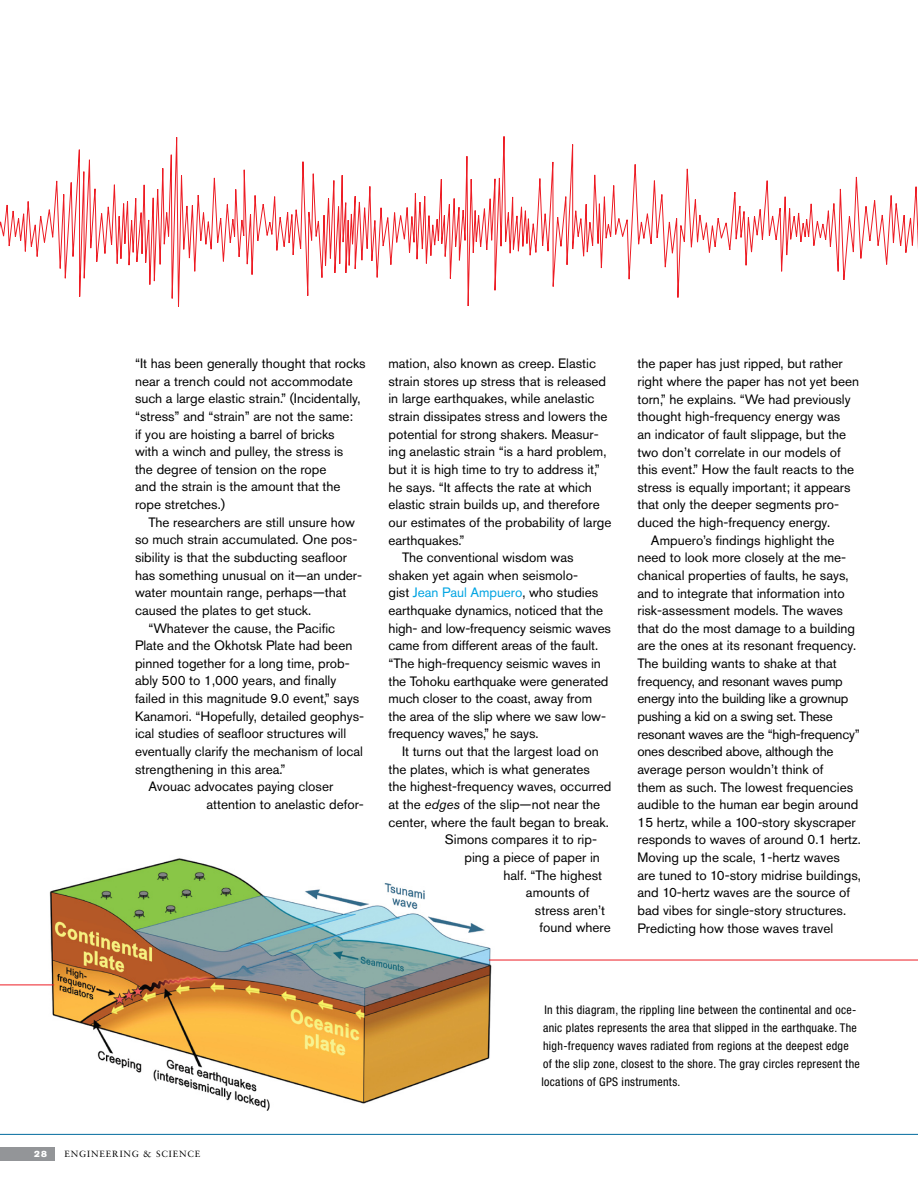
<style>
.page{position:relative;width:918px;height:1188px;background:#fff}
.page>*{position:absolute;margin:0;border:0;box-sizing:border-box;transform-origin:0 0}
.t1{font:13.5px/17.7px "Akzidenz Grotesk Pro";color:#000}
.t2{font:13.5px "Akzidenz Grotesk Pro";letter-spacing:-.02em;color:#000}
.t3{font:condensed 12px/18px "Helvetica Neue";letter-spacing:.025em;color:#000}
.t4{font:9px "Sabon LT Std";letter-spacing:.1em;color:#000}
.t5{font:9px "Akzidenz Grotesk Pro Super";color:#fff}
.s1{color:#00a4e2}
.s2{font-style:italic}
</style>
<div class="page">
<img style="left:41px;top:858px;width:458px;height:253px">
<div style="left:0;top:1147px;width:54px;height:14px;background:#939598"></div>
<hr style="left:0;top:1134px;width:918px;height:1px;background:#006a9e">
<hr style="left:0;top:985px;width:54px;height:1px;background:#ed1c24">
<hr style="left:489px;top:960px;width:429px;height:1px;background:#ed1c24">
<svg style="left:0;top:136px;width:918px;height:171px"></svg>
<p class="t1" style="left:135px;top:354px;width:232px">“It has been generally thought that rocks near a trench could not accommodate such a large elastic strain.” (Incidentally, “stress” and “strain” are not the same:<br>if you are hoisting a barrel of bricks<br>with a winch and pulley, the stress is<br>the degree of tension on the rope<br>and the strain is the amount that the rope stretches.)</p>
<p class="t1" style="left:148px;top:513px;width:208px">The researchers are still unsure how</p>
<p class="t1" style="left:135px;top:531px;width:224px">so much strain accumulated. One pos-</p>
<p class="t1" style="left:135px;top:548px;width:214px">sibility is that the subducting seafloor</p>
<p class="t1" style="left:135px;top:566px;width:229px">has something unusual on it—an under-</p>
<p class="t1" style="left:135px;top:584px;width:213px">water mountain range, perhaps—that</p>
<p class="t1" style="left:135px;top:601px;width:178px">caused the plates to get stuck.</p>
<p class="t1" style="left:148px;top:619px;width:188px">“Whatever the cause, the Pacific</p>
<p class="t1" style="left:135px;top:637px;width:219px">Plate and the Okhotsk Plate had been</p>
<p class="t1" style="left:135px;top:654px;width:216px">pinned together for a long time, prob-</p>
<p class="t1" style="left:135px;top:672px;width:203px">ably 500 to 1,000 years, and finally</p>
<p class="t1" style="left:135px;top:689px;width:226px">failed in this magnitude 9.0 event,” says</p>
<p class="t1" style="left:135px;top:707px;width:231px">Kanamori. “Hopefully, detailed geophys-</p>
<p class="t1" style="left:135px;top:725px;width:213px">ical studies of seafloor structures will</p>
<p class="t1" style="left:135px;top:742px;width:230px">eventually clarify the mechanism of local</p>
<p class="t1" style="left:135px;top:760px;width:152px">strengthening in this area.”</p>
<p class="t1" style="left:148px;top:778px;width:186px">Avouac advocates paying closer</p>
<p class="t1" style="left:206px;top:795px;width:159px">attention to anelastic defor-</p>
<p class="t1" style="left:389px;top:355px;width:209px">mation, also known as creep. Elastic</p>
<p class="t1" style="left:389px;top:372px;width:219px">strain stores up stress that is released</p>
<p class="t1" style="left:389px;top:390px;width:208px">in large earthquakes, while anelastic</p>
<p class="t1" style="left:389px;top:407px;width:221px">strain dissipates stress and lowers the</p>
<p class="t1" style="left:389px;top:425px;width:212px">potential for strong shakers. Measur-</p>
<p class="t1" style="left:389px;top:443px;width:219px">ing anelastic strain “is a hard problem,</p>
<p class="t1" style="left:389px;top:460px;width:213px">but it is high time to try to address it,”</p>
<p class="t1" style="left:389px;top:478px;width:205px">he says. “It affects the rate at which</p>
<p class="t1" style="left:389px;top:496px;width:213px">elastic strain builds up, and therefore</p>
<p class="t1" style="left:389px;top:513px;width:225px">our estimates of the probability of large</p>
<p class="t1" style="left:389px;top:531px;width:77px">earthquakes.”</p>
<p class="t1" style="left:402px;top:549px;width:173px">The conventional wisdom was</p>
<p class="t1" style="left:389px;top:566px;width:191px">shaken yet again when seismolo-</p>
<p class="t1" style="left:389px;top:584px;width:211px">gist <span class="s1">Jean Paul Ampuero</span>, who studies</p>
<p class="t1" style="left:389px;top:601px;width:216px">earthquake dynamics, noticed that the</p>
<p class="t1" style="left:389px;top:619px;width:224px">high- and low-frequency seismic waves</p>
<p class="t1" style="left:389px;top:637px;width:211px">came from different areas of the fault.</p>
<p class="t1" style="left:389px;top:654px;width:214px">“The high-frequency seismic waves in</p>
<p class="t1" style="left:389px;top:672px;width:222px">the Tohoku earthquake were generated</p>
<p class="t1" style="left:389px;top:690px;width:205px">much closer to the coast, away from</p>
<p class="t1" style="left:389px;top:707px;width:219px">the area of the slip where we saw low-</p>
<p class="t1" style="left:389px;top:725px;width:152px">frequency waves,” he says.</p>
<p class="t1" style="left:402px;top:742px;width:198px">It turns out that the largest load on</p>
<p class="t1" style="left:389px;top:760px;width:203px">the plates, which is what generates</p>
<p class="t1" style="left:389px;top:778px;width:224px">the highest-frequency waves, occurred</p>
<p class="t1" style="left:389px;top:795px;width:213px">at the <span class="s2">edges</span> of the slip—not near the</p>
<p class="t1" style="left:389px;top:813px;width:222px">center, where the fault began to break.</p>
<p class="t1" style="left:445px;top:831px;width:154px">Simons compares it to rip-</p>
<p class="t1" style="left:464px;top:848px;width:137px">ping a piece of paper in</p>
<p class="t1" style="left:503px;top:866px;width:100px">half. “The highest</p>
<p class="t1" style="left:526px;top:884px;width:65px">amounts of</p>
<p class="t1" style="left:535px;top:901px;width:72px">stress aren’t</p>
<p class="t1" style="left:539px;top:919px;width:73px">found where</p>
<p class="t1" style="left:637px;top:355px;width:207px">the paper has just ripped, but rather</p>
<p class="t1" style="left:637px;top:372px;width:223px">right where the paper has not yet been</p>
<p class="t1" style="left:637px;top:390px;width:215px">torn,” he explains. “We had previously</p>
<p class="t1" style="left:637px;top:408px;width:204px">thought high-frequency energy was</p>
<p class="t1" style="left:637px;top:425px;width:210px">an indicator of fault slippage, but the</p>
<p class="t1" style="left:637px;top:443px;width:205px">two don’t correlate in our models of</p>
<p class="t1" style="left:637px;top:461px;width:218px">this event.” How the fault reacts to the</p>
<p class="t1" style="left:637px;top:478px;width:215px">stress is equally important; it appears</p>
<p class="t1" style="left:637px;top:496px;width:203px">that only the deeper segments pro-</p>
<p class="t1" style="left:637px;top:513px;width:194px">duced the high-frequency energy.</p>
<p class="t1" style="left:651px;top:531px;width:185px">Ampuero’s findings highlight the</p>
<p class="t1" style="left:637px;top:549px;width:210px">need to look more closely at the me-</p>
<p class="t1" style="left:637px;top:566px;width:213px">chanical properties of faults, he says,</p>
<p class="t1" style="left:637px;top:584px;width:209px">and to integrate that information into</p>
<p class="t1" style="left:637px;top:602px;width:207px">risk-assessment models. The waves</p>
<p class="t1" style="left:637px;top:619px;width:219px">that do the most damage to a building</p>
<p class="t1" style="left:637px;top:637px;width:220px">are the ones at its resonant frequency.</p>
<p class="t1" style="left:637px;top:655px;width:201px">The building wants to shake at that</p>
<p class="t2" style="left:637px;top:672px;width:207px">frequency, and resonant waves pump</p>
<p class="t2" style="left:637px;top:690px;width:213px">energy into the building like a grownup</p>
<p class="t2" style="left:637px;top:708px;width:197px">pushing a kid on a swing set. These</p>
<p class="t2" style="left:637px;top:725px;width:224px">resonant waves are the “high-frequency”</p>
<p class="t2" style="left:637px;top:743px;width:198px">ones described above, although the</p>
<p class="t1" style="left:637px;top:760px;width:187px">average person wouldn’t think of</p>
<p class="t1" style="left:637px;top:778px;width:217px">them as such. The lowest frequencies</p>
<p class="t1" style="left:637px;top:796px;width:223px">audible to the human ear begin around</p>
<p class="t1" style="left:637px;top:813px;width:220px">15 hertz, while a 100-story skyscraper</p>
<p class="t1" style="left:637px;top:831px;width:225px">responds to waves of around 0.1 hertz.</p>
<p class="t1" style="left:637px;top:848px;width:204px">Moving up the scale, 1-hertz waves</p>
<p class="t1" style="left:637px;top:866px;width:225px">are tuned to 10-story midrise buildings,</p>
<p class="t1" style="left:637px;top:884px;width:214px">and 10-hertz waves are the source of</p>
<p class="t1" style="left:637px;top:901px;width:210px">bad vibes for single-story structures.</p>
<p class="t1" style="left:637px;top:919px;width:197px">Predicting how those waves travel</p>
<p class="t5" style="left:34px;top:1148px;width:14px">28</p>
<p class="t4" style="left:64px;top:1149px;width:137px">ENGINEERING &amp; SCIENCE</p>
<p class="t3" style="left:542px;top:1001px;width:320px">In this diagram, the rippling line between the continental and oce&shy;anic plates represents the area that slipped in the earthquake. The high-frequency waves radiated from regions at the deepest edge<br>of the slip zone, closest to the shore. The gray circles represent the locations of GPS instruments.</p>
</div>
